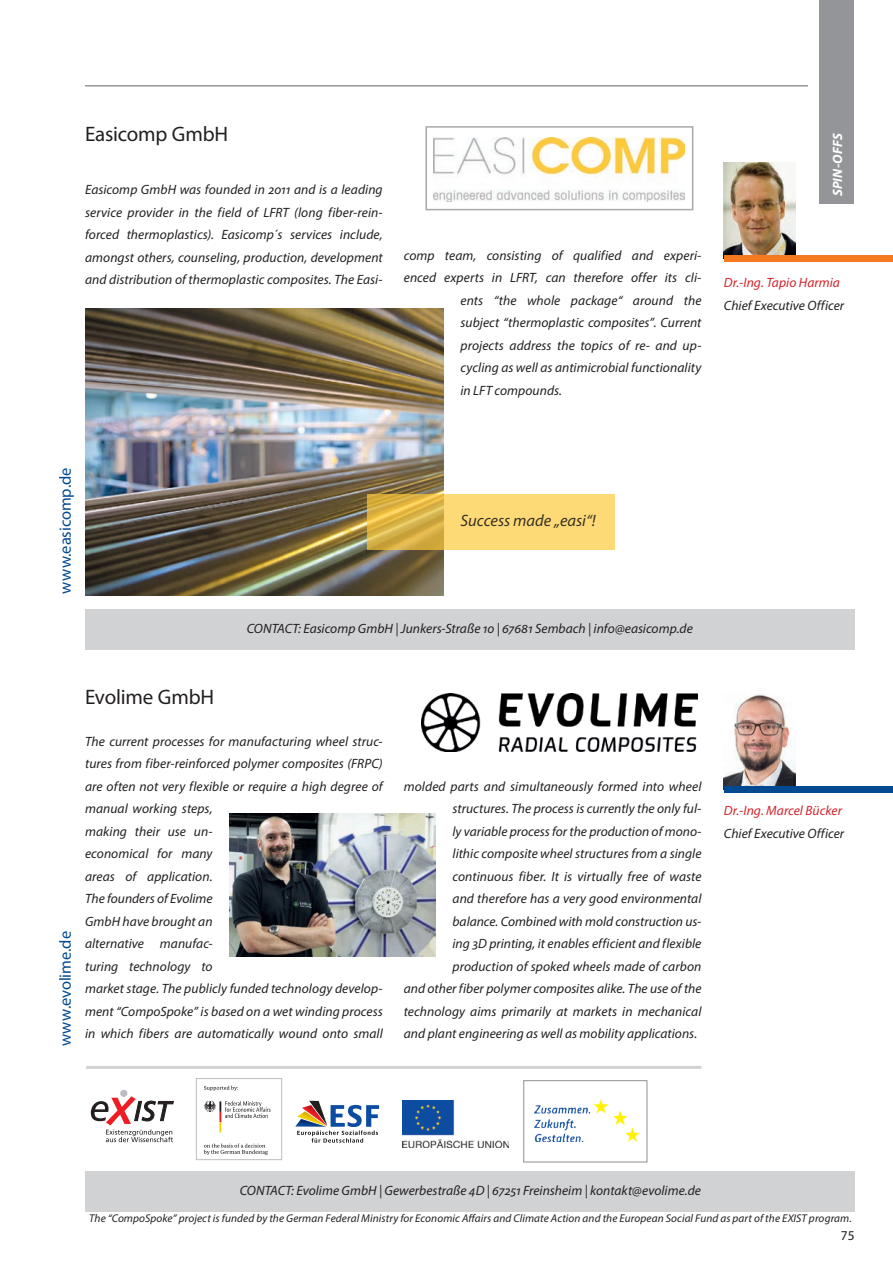
<style>
.page{position:relative;width:893px;height:1263px;background:#fff}
.page>*{position:absolute;margin:0;border:0;box-sizing:border-box;transform-origin:0 0}
.t1{font:21px "Myriad Pro";letter-spacing:-.01em;color:#231f20}
.t2{font:16.5px "Myriad Pro";letter-spacing:-.005em;color:#014990}
.t3{font:italic 16.5px "Myriad Pro";color:#363224}
.t4{font:italic 13.5px/22.5px "Myriad Pro";letter-spacing:.005em;color:#231f20;text-align:justify}
.t5{font:italic 13.5px "Myriad Pro";letter-spacing:.005em;color:#d1232a}
.t6{font:italic 700 13.5px "Myriad Pro";color:#fff}
.t7{font:13.5px "Myriad Pro";color:#231f20}
.t8{font:italic 11.25px "Myriad Pro";letter-spacing:.01em;color:#231f20}
</style>
<div class="page">
<hr style="left:85px;top:85px;width:723px;height:2px;background:#939598">
<div style="left:820px;top:0;width:34px;height:204px;background:#939598"></div>
<div style="left:85px;top:609px;width:770px;height:40px;background:#d1d2d4"></div>
<div style="left:85px;top:1171px;width:770px;height:41px;background:#d1d2d4"></div>
<svg style="left:295px;top:1101px;width:84px;height:42px"></svg>
<svg style="left:91px;top:1096px;width:83px;height:46px"></svg>
<div style="left:120px;top:1090px;width:7px;height:7px;background:#bcbdc0;border-radius:50%"></div>
<img style="left:402px;top:1100px;width:106px;height:48px">
<hr style="left:86px;top:1066px;width:615px;height:3px;background:#d1d2d4">
<div style="left:523px;top:1080px;width:124px;height:82px;border:1px solid #939598"></div>
<img style="left:534px;top:1099px;width:106px;height:43px">
<svg style="left:204px;top:1086px;width:34px;height:5px"></svg>
<svg style="left:204px;top:1143px;width:64px;height:12px"></svg>
<svg style="left:204px;top:1101px;width:67px;height:31px"></svg>
<div style="left:196px;top:1078px;width:86px;height:82px;border:1px solid #bcbdc0"></div>
<img style="left:434px;top:138px;width:250px;height:63px">
<div style="left:425px;top:126px;width:268px;height:84px;border:2px solid #a8a9ad"></div>
<img style="left:85px;top:308px;width:358px;height:287px">
<svg style="left:367px;top:494px;width:247px;height:55px;background:#f3cd67"></svg>
<img style="left:724px;top:162px;width:72px;height:94px">
<div style="left:724px;top:256px;width:169px;height:6px;background:#f47921"></div>
<img style="left:724px;top:695px;width:72px;height:91px">
<div style="left:724px;top:786px;width:169px;height:7px;background:#014990"></div>
<img style="left:421px;top:694px;width:276px;height:57px">
<img style="left:230px;top:813px;width:205px;height:144px">
<h1 class="t1" style="left:85px;top:121px;width:145px">Easicomp GmbH</h1>
<p class="t4" style="left:85px;top:178px;width:299px">Easicomp GmbH was founded in 2011 and is a leading service provider in the field of LFRT (long fiber-rein&shy;forced thermoplastics). Easicomp´s services include, amongst others, counseling, production, development and distribution of thermoplastic composites. The Easi-</p>
<p class="t4" style="left:404px;top:244px;width:299px">comp team, consisting of qualified and experi-</p>
<p class="t4" style="left:404px;top:266px;width:299px">enced experts in LFRT, can therefore offer its cli-</p>
<p class="t4" style="left:460px;top:289px;width:242px">ents “the whole package“ around the</p>
<p class="t4" style="left:460px;top:311px;width:242px">subject “thermoplastic composites”. Current</p>
<p class="t4" style="left:460px;top:334px;width:242px">projects address the topics of re- and up-</p>
<p class="t4" style="left:460px;top:356px;width:242px">cycling as well as antimicrobial functionality</p>
<p class="t4" style="left:460px;top:379px;width:103px">in LFT compounds.</p>
<p class="t6" style="left:829px;top:196px;width:65px;rotate:-90deg">SPIN-OFFS</p>
<p class="t5" style="left:724px;top:275px;width:118px">Dr.-Ing. Tapio Harmia</p>
<p class="t4" style="left:724px;top:294px;width:122px">Chief Executive Officer</p>
<p class="t2" style="left:55px;top:593px;width:127px;rotate:-90deg">www.easicomp.de</p>
<p class="t3" style="left:460px;top:511px;width:137px">Success made „easi“!</p>
<p class="t4" style="left:247px;top:617px;width:448px">CONTACT: Easicomp GmbH | Junkers-Straße 10 | 67681 Sembach | info@easicomp.de</p>
<p class="t2" style="left:55px;top:1046px;width:117px;rotate:-90deg">www.evolime.de</p>
<h1 class="t1" style="left:85px;top:684px;width:131px">Evolime GmbH</h1>
<p class="t4" style="left:85px;top:730px;width:299px;text-align:left">The current processes for manufacturing wheel struc&shy;tures from fiber-reinforced polymer composites (FRPC) are often not very flexible or require a high degree of manual working steps,<br>making their use un-<br>economical for many<br>areas of application.<br>The founders of Evolime<br>GmbH have brought an<br>alternative manufac-<br>turing technology to<br>market stage. The publicly funded technology develop&shy;ment “CompoSpoke” is based on a wet winding process in which fibers are automatically wound onto small</p>
<p class="t4" style="left:404px;top:774px;width:299px">molded parts and simultaneously formed into wheel</p>
<p class="t4" style="left:452px;top:797px;width:250px">structures. The process is currently the only ful-</p>
<p class="t4" style="left:452px;top:819px;width:250px">ly variable process for the production of mono-</p>
<p class="t4" style="left:452px;top:842px;width:250px">lithic composite wheel structures from a single</p>
<p class="t4" style="left:452px;top:864px;width:250px">continuous fiber. It is virtually free of waste</p>
<p class="t4" style="left:452px;top:887px;width:250px">and therefore has a very good environmental</p>
<p class="t4" style="left:452px;top:909px;width:250px">balance. Combined with mold construction us-</p>
<p class="t4" style="left:452px;top:932px;width:250px">ing 3D printing, it enables efficient and flexible</p>
<p class="t4" style="left:452px;top:954px;width:250px">production of spoked wheels made of carbon</p>
<p class="t4" style="left:404px;top:977px;width:299px">and other fiber polymer composites alike. The use of the</p>
<p class="t4" style="left:404px;top:999px;width:299px">technology aims primarily at markets in mechanical</p>
<p class="t4" style="left:404px;top:1022px;width:295px">and plant engineering as well as mobility applications.</p>
<p class="t5" style="left:724px;top:802px;width:120px">Dr.-Ing. Marcel Bücker</p>
<p class="t4" style="left:724px;top:822px;width:122px">Chief Executive Officer</p>
<p class="t4" style="left:240px;top:1178px;width:463px">CONTACT: Evolime GmbH | Gewerbestraße 4D | 67251 Freinsheim | kontakt@evolime.de</p>
<p class="t8" style="left:89px;top:1211px;width:764px">The “CompoSpoke” project is funded by the German Federal Ministry for Economic Affairs and Climate Action and the European Social Fund as part of the EXIST program.</p>
<p class="t7" style="left:841px;top:1227px;width:15px">75</p>
</div>
